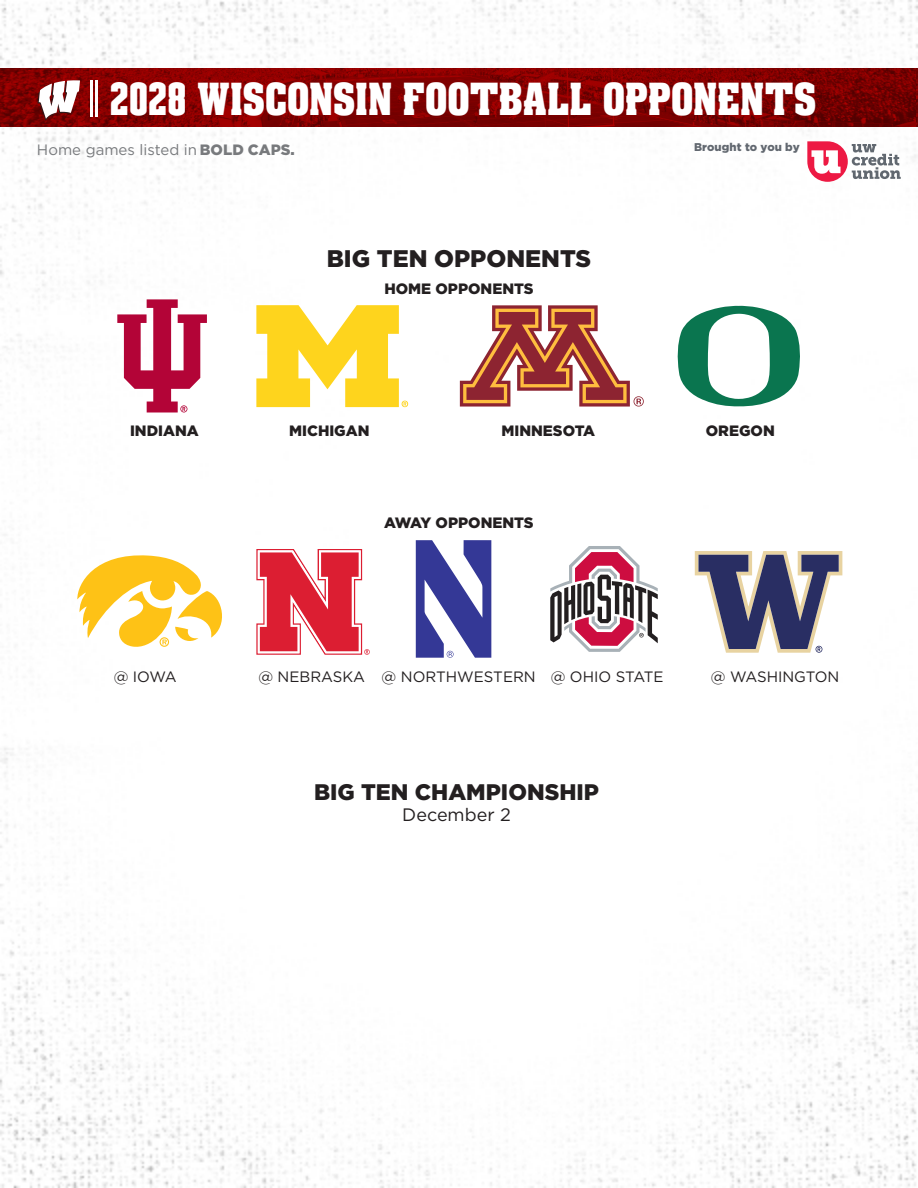
<style>
.page{position:relative;width:918px;height:1188px;background:#fff}
.page>*{position:absolute;margin:0;border:0;box-sizing:border-box;transform-origin:0 0}
.t1{font:48px "W Isconsin";letter-spacing:.025em;color:#fff}
.t2{font:900 24px "Gotham HTF";color:#231f20}
.t3{font:900 22.5px "Gotham HTF";color:#231f20}
.t4{font:18px "Gotham HTF";color:#231f20}
.t5{font:900 15px "Gotham HTF";color:#231f20}
.t6{font:15px "Gotham HTF";color:#231f20}
.t7{font:15px "Gotham HTF";color:#787a7d}
.t8{font:900 11.25px "Gotham HTF";letter-spacing:.01em;color:#626870}
.s1{font-weight:900}
</style>
<div class="page">
<img style="left:0;top:0;width:918px;height:1188px">
<svg style="left:0;top:68px;width:916px;height:59px;background:#820000"></svg>
<svg style="left:38px;top:80px;width:42px;height:41px"></svg>
<hr style="left:91px;top:80px;width:2px;height:36px;background:#fff">
<hr style="left:95px;top:80px;width:2px;height:36px;background:#fff">
<svg style="left:807px;top:141px;width:94px;height:41px"></svg>
<hr style="left:916px;top:68px;width:2px;height:59px;background:#a00000">
<svg style="left:256px;top:549px;width:114px;height:106px"></svg>
<svg style="left:416px;top:540px;width:75px;height:118px"></svg>
<svg style="left:77px;top:554px;width:145px;height:96px"></svg>
<svg style="left:547px;top:543px;width:114px;height:112px"></svg>
<svg style="left:695px;top:551px;width:147px;height:102px"></svg>
<svg style="left:460px;top:305px;width:184px;height:102px"></svg>
<svg style="left:677px;top:306px;width:124px;height:101px"></svg>
<svg style="left:117px;top:299px;width:90px;height:113px"></svg>
<svg style="left:256px;top:305px;width:152px;height:102px"></svg>
<p class="t1" style="left:111px;top:73px;width:707px">2028 WISCONSIN FOOTBALL OPPONENTS</p>
<p class="t7" style="left:37px;top:142px;width:259px">Home games listed in <span class="s1">BOLD CAPS.</span></p>
<p class="t8" style="left:694px;top:140px;width:107px">Brought to you by</p>
<p class="t2" style="left:327px;top:245px;width:266px">BIG TEN OPPONENTS</p>
<p class="t5" style="left:384px;top:280px;width:151px">HOME OPPONENTS</p>
<p class="t5" style="left:130px;top:422px;width:70px">INDIANA</p>
<p class="t5" style="left:289px;top:422px;width:82px">MICHIGAN</p>
<p class="t5" style="left:501px;top:422px;width:95px">MINNESOTA</p>
<p class="t5" style="left:706px;top:422px;width:70px">OREGON</p>
<p class="t5" style="left:384px;top:514px;width:151px">AWAY OPPONENTS</p>
<p class="t6" style="left:114px;top:668px;width:64px">@ IOWA</p>
<p class="t6" style="left:258px;top:668px;width:407px">@ NEBRASKA @ NORTHWESTERN @ OHIO STATE</p>
<p class="t6" style="left:711px;top:668px;width:130px">@ WASHINGTON</p>
<p class="t3" style="left:314px;top:779px;width:286px">BIG TEN CHAMPIONSHIP</p>
<p class="t4" style="left:402px;top:805px;width:110px">December 2</p>
</div>
